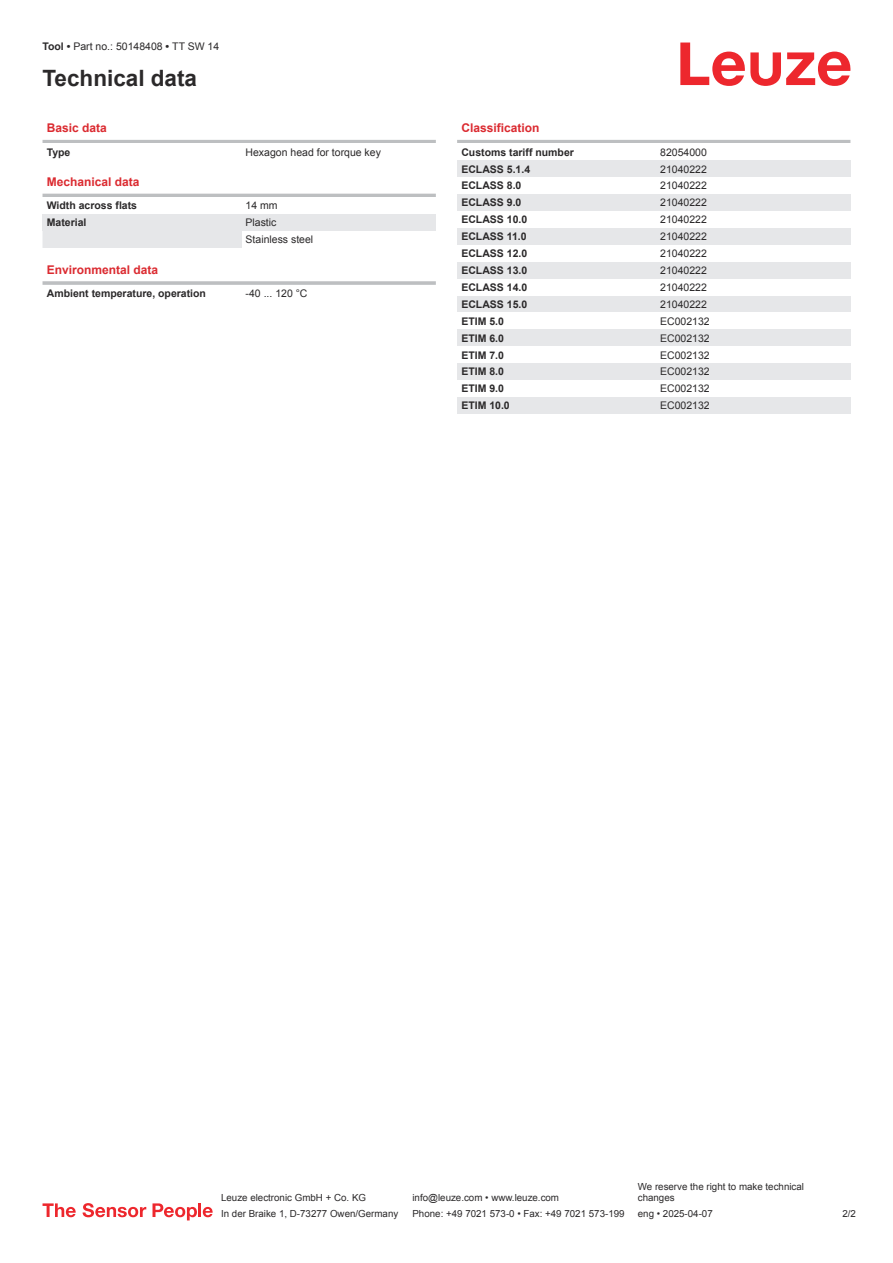
<style>
.page{position:relative;width:893px;height:1263px;background:#fff}
.page>*{position:absolute;margin:0;border:0;box-sizing:border-box;transform-origin:0 0}
.t1{font:700 22.5px "Arial";color:#2b292a}
.t2{font:700 12px "Arial";color:#db2a30}
.t3{font:10.5px/17px "Arial";color:#2b292a}
.t4{font:700 10.5px "Arial";color:#2b292a}
.t5{font:9.75px/11.7px "Arial";color:#2b292a}
.s1{font-weight:700}
</style>
<div class="page">
<svg style="left:680px;top:43px;width:170px;height:43px"></svg>
<div style="left:43px;top:231px;width:199px;height:17px;background:#e6e7e9"></div>
<hr style="left:43px;top:140px;width:393px;height:3px;background:#bdbfc1">
<hr style="left:43px;top:194px;width:393px;height:3px;background:#bdbfc1">
<div style="left:43px;top:214px;width:199px;height:17px;background:#e6e7e9"></div>
<div style="left:242px;top:214px;width:194px;height:17px;background:#e6e7e9"></div>
<hr style="left:43px;top:281px;width:393px;height:4px;background:#c6c8ca">
<hr style="left:457px;top:140px;width:393px;height:3px;background:#bdbfc1">
<div style="left:457px;top:160px;width:200px;height:17px;background:#e6e7e9"></div>
<div style="left:657px;top:160px;width:193px;height:17px;background:#e6e7e9"></div>
<div style="left:457px;top:194px;width:200px;height:17px;background:#e6e7e9"></div>
<div style="left:657px;top:194px;width:193px;height:17px;background:#e6e7e9"></div>
<div style="left:457px;top:228px;width:200px;height:17px;background:#e6e7e9"></div>
<div style="left:657px;top:228px;width:193px;height:17px;background:#e6e7e9"></div>
<div style="left:457px;top:262px;width:200px;height:17px;background:#e6e7e9"></div>
<div style="left:657px;top:262px;width:193px;height:17px;background:#e6e7e9"></div>
<div style="left:457px;top:296px;width:200px;height:16px;background:#e6e7e9"></div>
<div style="left:657px;top:296px;width:193px;height:16px;background:#e6e7e9"></div>
<div style="left:457px;top:329px;width:200px;height:17px;background:#e6e7e9"></div>
<div style="left:657px;top:329px;width:193px;height:17px;background:#e6e7e9"></div>
<div style="left:457px;top:363px;width:200px;height:17px;background:#e6e7e9"></div>
<div style="left:657px;top:363px;width:193px;height:17px;background:#e6e7e9"></div>
<div style="left:457px;top:397px;width:200px;height:17px;background:#e6e7e9"></div>
<div style="left:657px;top:397px;width:193px;height:17px;background:#e6e7e9"></div>
<svg style="left:43px;top:1203px;width:33px;height:14px"></svg>
<svg style="left:83px;top:1203px;width:63px;height:14px"></svg>
<svg style="left:153px;top:1203px;width:44px;height:17px"></svg>
<hr style="left:198px;top:1203px;width:3px;height:14px;background:#ed272d">
<svg style="left:203px;top:1207px;width:10px;height:10px"></svg>
<p class="t3" style="left:43px;top:39px;width:178px"><span class="s1">Tool •</span> Part no.: 50148408 <span class="s1">•</span> TT SW 14</p>
<h1 class="t1" style="left:43px;top:70px;width:156px">Technical data</h1>
<p class="t2" style="left:47px;top:123px;width:62px">Basic data</p>
<p class="t4" style="left:47px;top:148px;width:25px">Type</p>
<p class="t3" style="left:246px;top:144px;width:137px">Hexagon head for torque key</p>
<p class="t2" style="left:47px;top:177px;width:94px">Mechanical data</p>
<p class="t4" style="left:47px;top:202px;width:92px">Width across flats</p>
<p class="t3" style="left:246px;top:198px;width:34px">14 mm</p>
<p class="t4" style="left:47px;top:219px;width:41px">Material</p>
<p class="t3" style="left:246px;top:215px;width:69px">Plastic<br>Stainless steel</p>
<p class="t2" style="left:47px;top:265px;width:113px">Environmental data</p>
<p class="t4" style="left:47px;top:289px;width:161px">Ambient temperature, operation</p>
<p class="t3" style="left:246px;top:286px;width:63px">-40 ... 120 °C</p>
<p class="t2" style="left:461px;top:123px;width:80px">Classification</p>
<p class="t4" style="left:461px;top:148px;width:114px">Customs tariff number</p>
<p class="t3" style="left:660px;top:144px;width:48px">82054000</p>
<p class="t4" style="left:461px;top:165px;width:70px">ECLASS 5.1.4</p>
<p class="t3" style="left:660px;top:161px;width:48px">21040222</p>
<p class="t4" style="left:461px;top:182px;width:62px">ECLASS 8.0</p>
<p class="t3" style="left:660px;top:178px;width:48px">21040222</p>
<p class="t4" style="left:461px;top:199px;width:62px">ECLASS 9.0</p>
<p class="t3" style="left:660px;top:195px;width:48px">21040222</p>
<p class="t4" style="left:461px;top:216px;width:67px">ECLASS 10.0</p>
<p class="t3" style="left:660px;top:212px;width:48px">21040222</p>
<p class="t4" style="left:461px;top:233px;width:67px">ECLASS 11.0</p>
<p class="t3" style="left:660px;top:229px;width:48px">21040222</p>
<p class="t4" style="left:461px;top:249px;width:67px">ECLASS 12.0</p>
<p class="t3" style="left:660px;top:246px;width:48px">21040222</p>
<p class="t4" style="left:461px;top:266px;width:67px">ECLASS 13.0</p>
<p class="t3" style="left:660px;top:263px;width:48px">21040222</p>
<p class="t4" style="left:461px;top:283px;width:67px">ECLASS 14.0</p>
<p class="t3" style="left:660px;top:280px;width:48px">21040222</p>
<p class="t4" style="left:461px;top:300px;width:67px">ECLASS 15.0</p>
<p class="t3" style="left:660px;top:297px;width:48px">21040222</p>
<p class="t4" style="left:461px;top:317px;width:44px">ETIM 5.0</p>
<p class="t3" style="left:660px;top:313px;width:51px">EC002132</p>
<p class="t4" style="left:461px;top:334px;width:44px">ETIM 6.0</p>
<p class="t3" style="left:660px;top:330px;width:51px">EC002132</p>
<p class="t4" style="left:461px;top:351px;width:44px">ETIM 7.0</p>
<p class="t3" style="left:660px;top:347px;width:51px">EC002132</p>
<p class="t4" style="left:461px;top:368px;width:44px">ETIM 8.0</p>
<p class="t3" style="left:660px;top:364px;width:51px">EC002132</p>
<p class="t4" style="left:461px;top:385px;width:44px">ETIM 9.0</p>
<p class="t3" style="left:660px;top:381px;width:51px">EC002132</p>
<p class="t4" style="left:461px;top:402px;width:50px">ETIM 10.0</p>
<p class="t3" style="left:660px;top:398px;width:51px">EC002132</p>
<p class="t5" style="left:221px;top:1193px;width:146px">Leuze electronic GmbH + Co. KG</p>
<p class="t5" style="left:412px;top:1193px;width:148px">info@leuze.com • www.leuze.com</p>
<p class="t5" style="left:638px;top:1181px;width:168px">We reserve the right to make technical changes</p>
<p class="t5" style="left:221px;top:1209px;width:179px">In der Braike 1, D-73277 Owen/Germany</p>
<p class="t5" style="left:412px;top:1209px;width:214px">Phone: +49 7021 573-0 • Fax: +49 7021 573-199</p>
<p class="t5" style="left:638px;top:1209px;width:76px">eng • 2025-04-07</p>
<p class="t5" style="left:842px;top:1209px;width:15px">2 /2</p>
</div>
